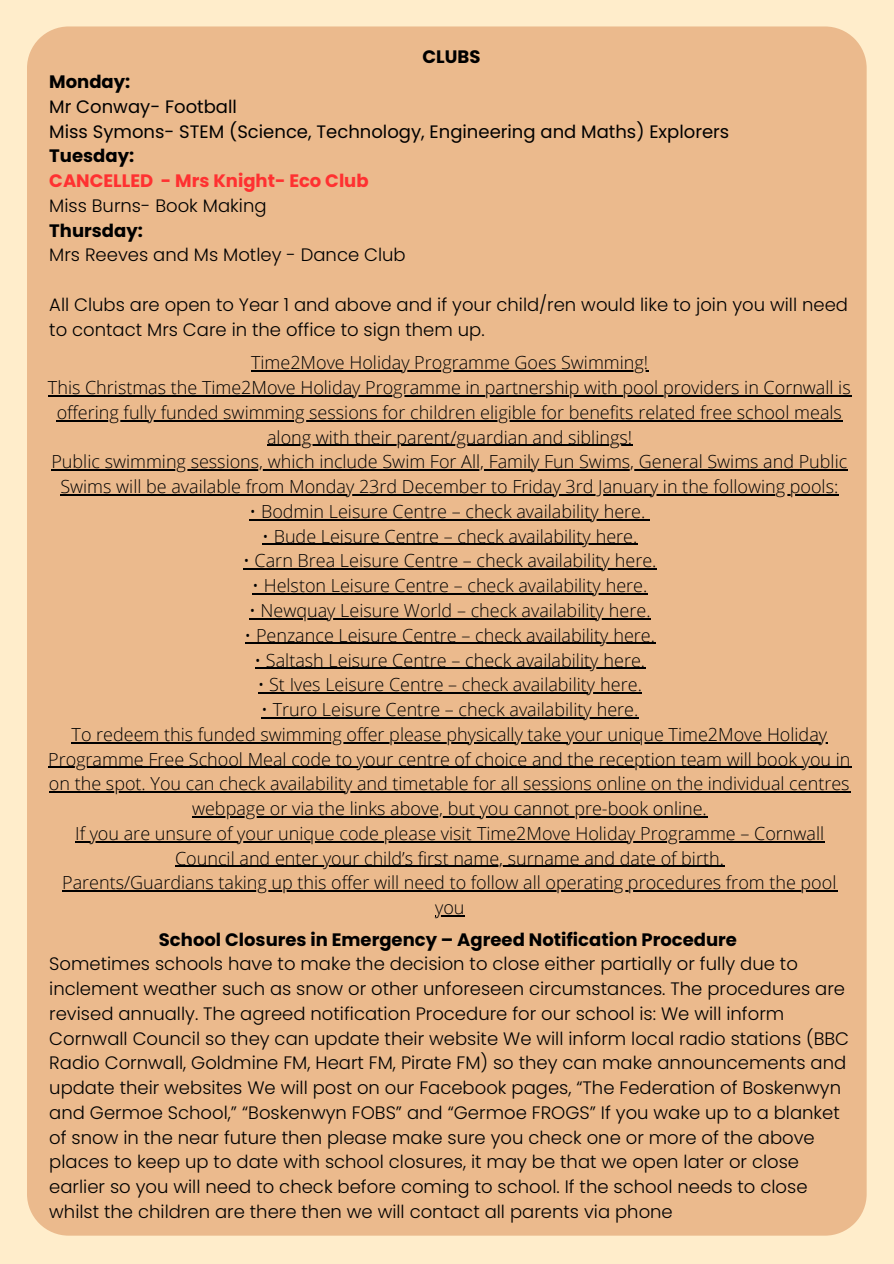
<style>
.page{position:relative;width:894px;height:1264px;background:#fff}
.page>*{position:absolute;margin:0;border:0;box-sizing:border-box;transform-origin:0 0}
.t1{font:300 18px/24.8px "Open Sans";color:#000;text-align:center}
.t2{font:300 18px/24.8px "Poppins";color:#000}
.t3{font:18px/24.8px "Poppins";color:#000}
.t4{font:700 18px "Poppins";color:#000}
.s1{font-weight:700}
.s2{font-weight:700;color:#ff3131}
.s3{font-weight:300}
</style>
<div class="page">
<div style="left:0;top:0;width:893px;height:1263px;background:#ffedcb"></div>
<div style="left:27px;top:26px;width:839px;height:1209px;background:#ebba8d"></div>
<hr style="left:251px;top:370px;width:397px;height:1px;background:#000">
<hr style="left:48px;top:395px;width:803px;height:1px;background:#000">
<hr style="left:57px;top:420px;width:785px;height:1px;background:#000">
<hr style="left:267px;top:445px;width:365px;height:1px;background:#000">
<hr style="left:51px;top:469px;width:797px;height:1px;background:#000">
<hr style="left:60px;top:494px;width:779px;height:1px;background:#000">
<hr style="left:249px;top:519px;width:354px;height:1px;background:#000">
<hr style="left:603px;top:519px;width:38px;height:1px;background:#000">
<hr style="left:262px;top:544px;width:333px;height:1px;background:#000">
<hr style="left:595px;top:544px;width:38px;height:1px;background:#000">
<hr style="left:243px;top:568px;width:371px;height:1px;background:#000">
<hr style="left:614px;top:568px;width:38px;height:1px;background:#000">
<hr style="left:252px;top:593px;width:353px;height:1px;background:#000">
<hr style="left:605px;top:593px;width:38px;height:1px;background:#000">
<hr style="left:249px;top:618px;width:359px;height:1px;background:#000">
<hr style="left:608px;top:618px;width:38px;height:1px;background:#000">
<hr style="left:244px;top:643px;width:369px;height:1px;background:#000">
<hr style="left:613px;top:643px;width:37px;height:1px;background:#000">
<hr style="left:254px;top:667px;width:349px;height:1px;background:#000">
<hr style="left:603px;top:667px;width:37px;height:1px;background:#000">
<hr style="left:258px;top:692px;width:342px;height:1px;background:#000">
<hr style="left:600px;top:692px;width:37px;height:1px;background:#000">
<hr style="left:261px;top:717px;width:335px;height:1px;background:#000">
<hr style="left:596px;top:717px;width:38px;height:1px;background:#000">
<hr style="left:72px;top:742px;width:755px;height:1px;background:#000">
<hr style="left:48px;top:766px;width:803px;height:1px;background:#000">
<hr style="left:49px;top:791px;width:801px;height:1px;background:#000">
<hr style="left:192px;top:816px;width:515px;height:1px;background:#000">
<hr style="left:75px;top:841px;width:402px;height:1px;background:#000">
<hr style="left:477px;top:841px;width:347px;height:1px;background:#000">
<hr style="left:175px;top:865px;width:60px;height:1px;background:#000">
<hr style="left:235px;top:865px;width:489px;height:1px;background:#000">
<hr style="left:62px;top:890px;width:775px;height:1px;background:#000">
<svg style="left:435px;top:915px;width:29px;height:1px"></svg>
<h1 class="t4" style="left:422px;top:44px;width:59px">CLUBS</h1>
<h1 class="t3" style="left:49px;top:69px;width:681px"><span class="s1">Monday:<br></span>Mr Conway- Football<br>Miss Symons- STEM (Science, Technology, Engineering and Maths) Explorers<br><span class="s1">Tuesday:<br></span><span class="s2">CANCELLED - Mrs Knight- Eco Club<br></span><span class="s3">Miss Burns- Book Making<br></span><span class="s1">Thursday:<br></span><span class="s3">Mrs Reeves and Ms Motley - Dance Club</span></h1>
<h1 class="t2" style="left:49px;top:292px;width:800px">All Clubs are open to Year 1 and above and if your child/ren would like to join you will need to contact Mrs Care in the office to sign them up.</h1>
<h1 class="t1" style="left:251px;top:350px;width:398px">Time2Move Holiday Programme Goes Swimming!</h1>
<p class="t1" style="left:48px;top:375px;width:804px">This Christmas the Time2Move Holiday Programme in partnership with pool providers in Cornwall is offering fully funded swimming sessions for children eligible for benefits related free school meals along with their parent/guardian and siblings!<br>Public swimming sessions, which include Swim For All, Family Fun Swims, General Swims and Public Swims will be available from Monday 23rd December to Friday 3rd January in the following pools:</p>
<p class="t1" style="left:249px;top:498px;width:397px">• Bodmin Leisure Centre – check availability here.</p>
<p class="t1" style="left:262px;top:523px;width:376px">• Bude Leisure Centre – check availability here.</p>
<p class="t1" style="left:243px;top:548px;width:415px">• Carn Brea Leisure Centre – check availability here.</p>
<p class="t1" style="left:252px;top:573px;width:396px">• Helston Leisure Centre – check availability here.</p>
<p class="t1" style="left:249px;top:597px;width:403px">• Newquay Leisure World – check availability here.</p>
<p class="t1" style="left:244px;top:622px;width:412px">• Penzance Leisure Centre – check availability here.</p>
<p class="t1" style="left:254px;top:647px;width:392px">• Saltash Leisure Centre – check availability here.</p>
<p class="t1" style="left:258px;top:672px;width:385px">• St Ives Leisure Centre – check availability here.</p>
<p class="t1" style="left:48px;top:696px;width:803px">• Truro Leisure Centre – check availability here.<br>To redeem this funded swimming offer please physically take your unique Time2Move Holiday Programme Free School Meal code to your centre of choice and the reception team will book you in on the spot. You can check availability and timetable for all sessions online on the individual centres webpage or via the links above, but you cannot pre-book online.<br>If you are unsure of your unique code please visit Time2Move Holiday Programme – Cornwall Council and enter your child’s first name, surname and date of birth.<br>Parents/Guardians taking up this offer will need to follow all operating procedures from the pool you</p>
<h1 class="t2" style="left:49px;top:926px;width:801px;text-indent:110px"><span class="s1">School Closures in Emergency – Agreed Notification Procedure<br></span>Sometimes schools have to make the decision to close either partially or fully due to inclement weather such as snow or other unforeseen circumstances. The procedures are revised annually. The agreed notification Procedure for our school is: We will inform Cornwall Council so they can update their website We will inform local radio stations (BBC Radio Cornwall, Goldmine FM, Heart FM, Pirate FM) so they can make announcements and update their websites We will post on our Facebook pages, “The Federation of Boskenwyn and Germoe School,” “Boskenwyn FOBS” and “Germoe FROGS” If you wake up to a blanket of snow in the near future then please make sure you check one or more of the above places to keep up to date with school closures, it may be that we open later or close earlier so you will need to check before coming to school. If the school needs to close whilst the children are there then we will contact all parents via phone</h1>
</div>
